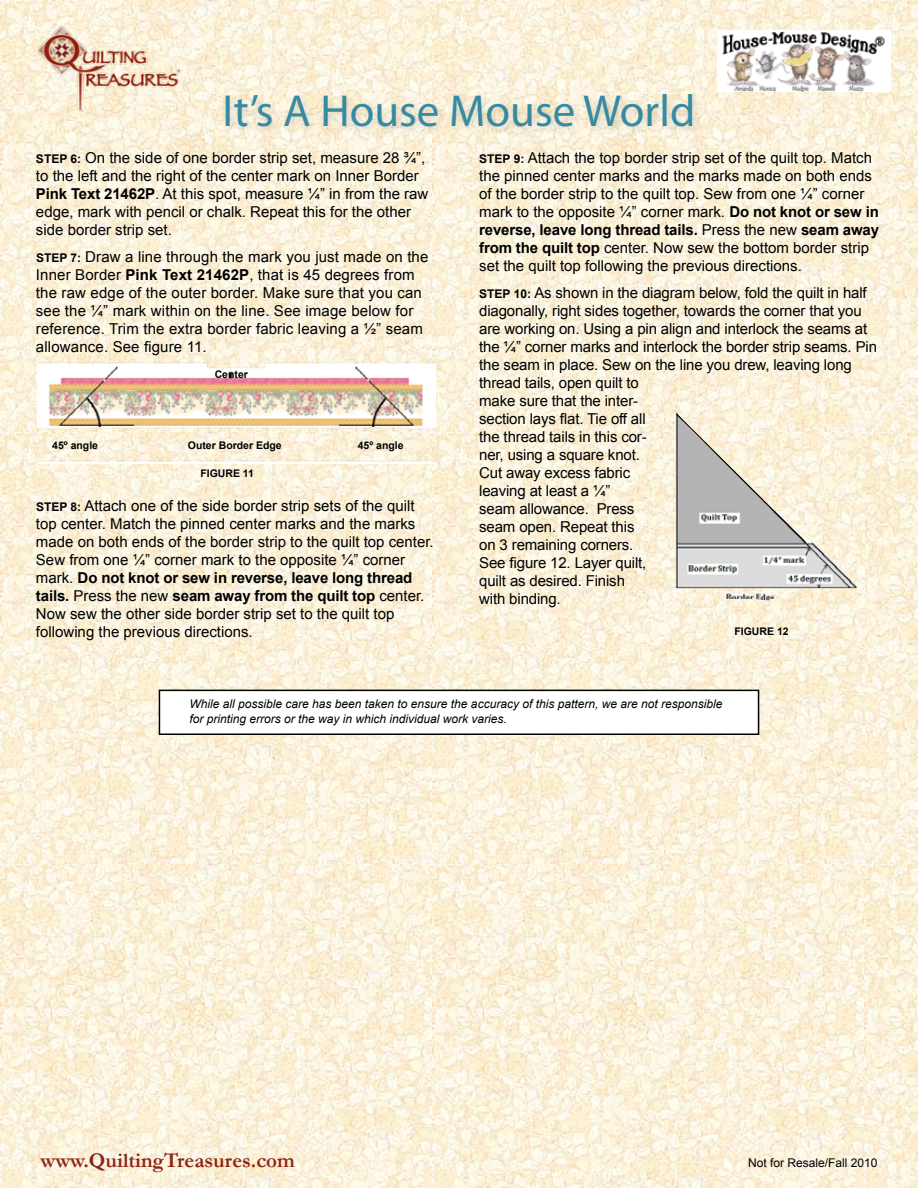
<style>
.page{position:relative;width:918px;height:1188px;background:#fff}
.page>*{position:absolute;margin:0;border:0;box-sizing:border-box;transform-origin:0 0}
.t1{font:45px "Myriad Pro";color:#368aa2}
.t2{font:700 21px "Garamond";color:#8e2318}
.t3{font:15px/18px "Arial";color:#000}
.t4{font:italic 12px/15px "Arial";color:#000}
.t5{font:12px "Arial";color:#000}
.t6{font:700 10.5px "Arial";color:#000}
.s1{font-weight:700;font-size:12px}
.s2{font-weight:700}
</style>
<div class="page">
<img style="left:0;top:0;width:918px;height:1188px">
<img style="left:36px;top:24px;width:146px;height:88px">
<img style="left:38px;top:355px;width:398px;height:109px">
<img style="left:676px;top:413px;width:181px;height:187px">
<svg style="left:675px;top:413px;width:133px;height:131px;background:#d4cfc4"></svg>
<div style="left:159px;top:690px;width:600px;height:44px;background:#fff"></div>
<div style="left:159px;top:690px;width:600px;height:45px;border:2px solid #000"></div>
<div style="left:220px;top:90px;width:483px;height:48px;background:#000;opacity:.15"></div>
<img style="left:718px;top:30px;width:172px;height:62px">
<img style="left:772px;top:32px;width:59px;height:12px">
<h1 class="t1" style="left:223px;top:83px;width:474px">It’s A House Mouse World</h1>
<p class="t3" style="left:36px;top:149px;width:394px"><span class="s1">Step 6:</span> On the side of one border strip set, measure 28 ¾”, to the left and the right of the center mark on Inner Border <span class="s2">Pink Text 21462P</span>. At this spot, measure ¼” in from the raw edge, mark with pencil or chalk. Repeat this for the other side border strip set.</p>
<p class="t3" style="left:36px;top:248px;width:394px"><span class="s1">Step 7:</span> Draw a line through the mark you just made on the Inner Border <span class="s2">Pink Text 21462P</span>, that is 45 degrees from the raw edge of the outer border. Make sure that you can see the ¼” mark within on the line. See image below for reference. Trim the extra border fabric leaving a ½” seam allowance. See figure 11.</p>
<p class="t6" style="left:215px;top:368px;width:35px">Center</p>
<p class="t6" style="left:52px;top:438px;width:47px">45º angle</p>
<p class="t6" style="left:188px;top:438px;width:95px">Outer Border Edge</p>
<p class="t6" style="left:358px;top:438px;width:47px">45º angle</p>
<p class="t6" style="left:200px;top:467px;width:55px">Figure 11</p>
<p class="t3" style="left:36px;top:497px;width:399px"><span class="s1">Step 8:</span> Attach one of the side border strip sets of the quilt top center. Match the pinned center marks and the marks made on both ends of the border strip to the quilt top center.<br>Sew from one ¼” corner mark to the opposite ¼” corner mark. <span class="s2">Do not knot or sew in reverse, leave long thread tails.</span> Press the new <span class="s2">seam away from the quilt top</span> center.<br>Now sew the other side border strip set to the quilt top following the previous directions.</p>
<p class="t3" style="left:479px;top:149px;width:401px"><span class="s1">Step 9:</span> Attach the top border strip set of the quilt top. Match the pinned center marks and the marks made on both ends of the border strip to the quilt top. Sew from one ¼” corner mark to the opposite ¼” corner mark. <span class="s2">Do not knot or sew in reverse, leave long thread tails.</span> Press the new <span class="s2">seam away from the quilt top</span> center. Now sew the bottom border strip set the quilt top following the previous directions.</p>
<p class="t3" style="left:479px;top:284px;width:399px"><span class="s1">Step 10:</span> As shown in the diagram below, fold the quilt in half diagonally, right sides together, towards the corner that you are working on. Using a pin align and interlock the seams at the ¼” corner marks and interlock the border strip seams. Pin the seam in place. Sew on the line you drew, leaving long thread tails, open quilt to<br>make sure that the inter-<br>section lays flat. Tie off all<br>the thread tails in this cor-<br>ner, using a square knot.<br>Cut away excess fabric<br>leaving at least a ¼”<br>seam allowance. Press<br>seam open. Repeat this<br>on 3 remaining corners.<br>See figure 12. Layer quilt,<br>quilt as desired. Finish<br>with binding.</p>
<p class="t6" style="left:734px;top:624px;width:56px">Figure 12</p>
<p class="t4" style="left:190px;top:696px;width:534px">While all possible care has been taken to ensure the accuracy of this pattern, we are not responsible for printing errors or the way in which individual work varies.</p>
<h2 class="t2" style="left:40px;top:1146px;width:256px">www.QuiltingTreasures.com</h2>
<p class="t5" style="left:748px;top:1155px;width:131px">Not for Resale/Fall 2010</p>
</div>
